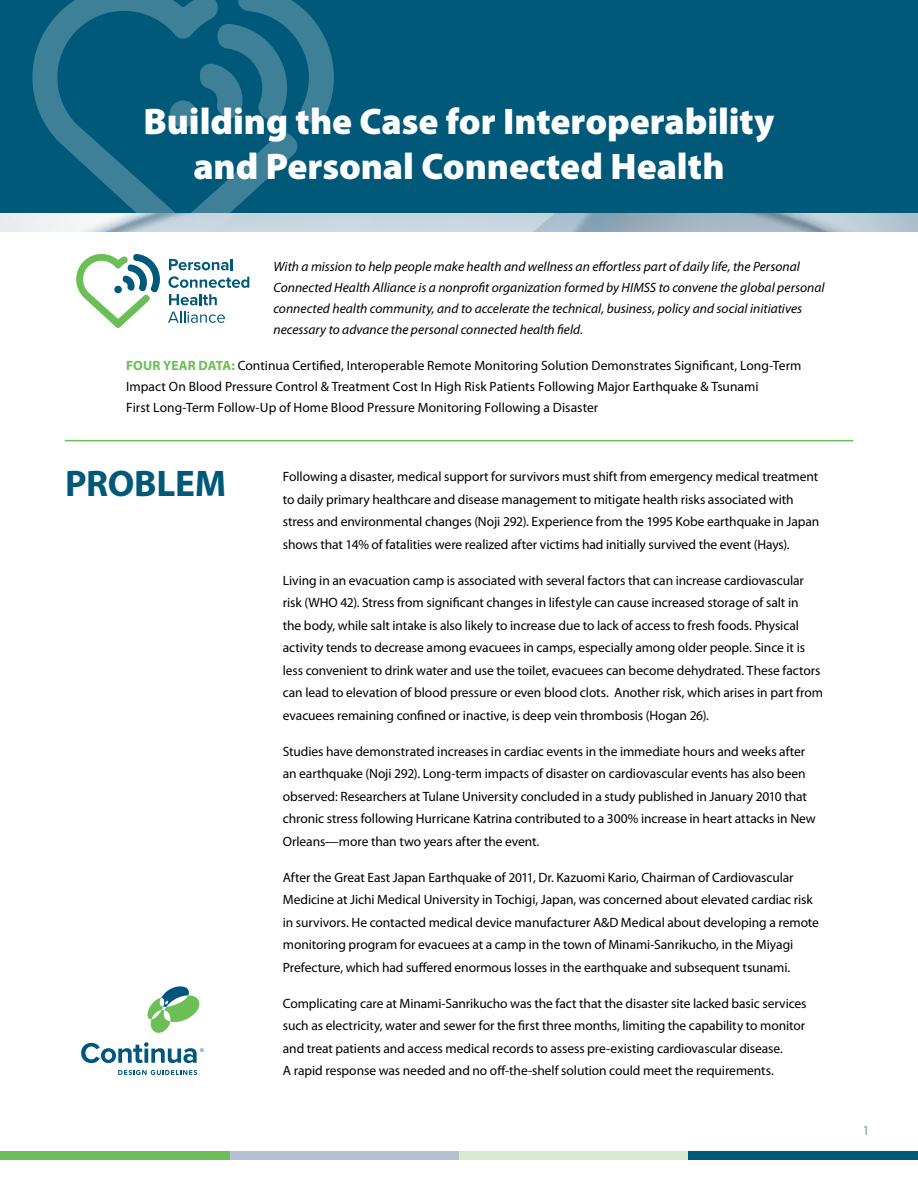
<style>
.page{position:relative;width:918px;height:1188px;background:#fff}
.page>*{position:absolute;margin:0;border:0;box-sizing:border-box;transform-origin:0 0}
.t1{font:900 37.2px/44.5px "Myriad Pro";letter-spacing:-.005em;color:#fff;text-align:center}
.t2{font:700 37.2px "Myriad Pro";letter-spacing:-.005em;color:#005978}
.t3{font:13.5px/22.5px "Myriad Pro";letter-spacing:-.005em;color:#000}
.t4{font:italic 13.5px/21px "Myriad Pro";color:#000}
.t5{font:300 13.5px "Myriad Pro";color:#005978}
.s1{font-weight:700;color:#6cbf56}
</style>
<div class="page">
<img style="left:0;top:212px;width:918px;height:20px">
<div style="left:0;top:0;width:918px;height:212px;background:#005978"></div>
<svg style="left:32px;top:0;width:266px;height:212px"></svg>
<svg style="left:169px;top:0;width:165px;height:128px"></svg>
<hr style="left:65px;top:440px;width:788px;height:1px;background:#6cbf56">
<svg style="left:147px;top:986px;width:53px;height:47px"></svg>
<svg style="left:81px;top:1042px;width:123px;height:21px"></svg>
<svg style="left:118px;top:1070px;width:79px;height:5px"></svg>
<svg style="left:76px;top:254px;width:84px;height:74px"></svg>
<svg style="left:169px;top:259px;width:64px;height:11px"></svg>
<svg style="left:168px;top:276px;width:81px;height:12px"></svg>
<svg style="left:169px;top:294px;width:48px;height:11px"></svg>
<svg style="left:168px;top:312px;width:57px;height:11px"></svg>
<div style="left:230px;top:1151px;width:229px;height:9px;background:#b5c1ce"></div>
<div style="left:459px;top:1151px;width:229px;height:9px;background:#d8ebd0"></div>
<div style="left:0;top:1151px;width:230px;height:9px;background:#6cbf56"></div>
<div style="left:688px;top:1151px;width:230px;height:9px;background:#005978"></div>
<h1 class="t1" style="left:143px;top:100px;width:633px">Building the Case for Interoperability and Personal Connected Health</h1>
<p class="t4" style="left:273px;top:257px;width:553px">With a mission to help people make health and wellness an effortless part of daily life, the Personal Connected Health Alliance is a nonprofit organization formed by HIMSS to convene the global personal connected health community, and to accelerate the technical, business, policy and social initiatives necessary to advance the personal connected health field.</p>
<p class="t3" style="left:126px;top:355px;width:677px;line-height:21px"><span class="s1">FOUR YEAR DATA:</span> Continua Certified, Interoperable Remote Monitoring Solution Demonstrates Significant, Long-Term<br>Impact On Blood Pressure Control &amp; Treatment Cost In High Risk Patients Following Major Earthquake &amp; Tsunami<br>First Long-Term Follow-Up of Home Blood Pressure Monitoring Following a Disaster</p>
<h1 class="t2" style="left:65px;top:463px;width:163px">PROBLEM</h1>
<p class="t3" style="left:283px;top:465px;width:538px">Following a disaster, medical support for survivors must shift from emergency medical treatment to daily primary healthcare and disease management to mitigate health risks associated with stress and environmental changes (Noji 292). Experience from the 1995 Kobe earthquake in Japan shows that 14% of fatalities were realized after victims had initially survived the event (Hays).</p>
<p class="t3" style="left:283px;top:569px;width:542px">Living in an evacuation camp is associated with several factors that can increase cardiovascular risk (WHO 42). Stress from significant changes in lifestyle can cause increased storage of salt in<br>the body, while salt intake is also likely to increase due to lack of access to fresh foods. Physical activity tends to decrease among evacuees in camps, especially among older people. Since it is less convenient to drink water and use the toilet, evacuees can become dehydrated. These factors can lead to elevation of blood pressure or even blood clots. Another risk, which arises in part from evacuees remaining confined or inactive, is deep vein thrombosis (Hogan 26).</p>
<p class="t3" style="left:283px;top:740px;width:535px">Studies have demonstrated increases in cardiac events in the immediate hours and weeks after an earthquake (Noji 292). Long-term impacts of disaster on cardiovascular events has also been observed: Researchers at Tulane University concluded in a study published in January 2010 that chronic stress following Hurricane Katrina contributed to a 300% increase in heart attacks in New Orleans—more than two years after the event.</p>
<p class="t3" style="left:283px;top:866px;width:538px">After the Great East Japan Earthquake of 2011, Dr. Kazuomi Kario, Chairman of Cardiovascular Medicine at Jichi Medical University in Tochigi, Japan, was concerned about elevated cardiac risk in survivors. He contacted medical device manufacturer A&amp;D Medical about developing a remote monitoring program for evacuees at a camp in the town of Minami-Sanrikucho, in the Miyagi Prefecture, which had suffered enormous losses in the earthquake and subsequent tsunami.</p>
<p class="t3" style="left:283px;top:992px;width:525px">Complicating care at Minami-Sanrikucho was the fact that the disaster site lacked basic services such as electricity, water and sewer for the first three months, limiting the capability to monitor and treat patients and access medical records to assess pre-existing cardiovascular disease.<br>A rapid response was needed and no off-the-shelf solution could meet the requirements.</p>
<p class="t5" style="left:863px;top:1124px;width:8px">1</p>
</div>
